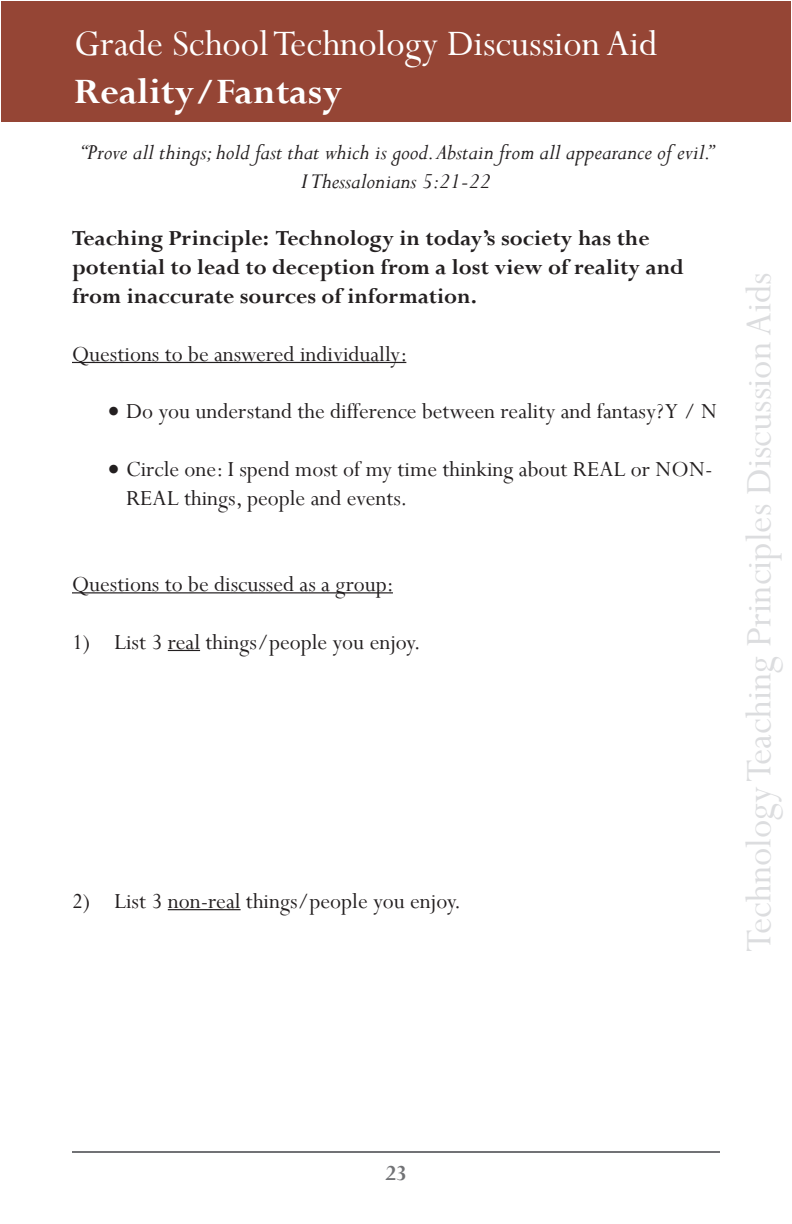
<style>
.page{position:relative;width:792px;height:1224px;background:#fff}
.page>*{position:absolute;margin:0;border:0;box-sizing:border-box;transform-origin:0 0}
.t1{font:40px "Perpetua";color:#dcdddf}
.Endnote_Text{font:40px "Perpetua";color:#fff}
.Endnote_Text-2{font:700 40px "Perpetua";color:#fff}
.Endnote_Text-3{font:24px/28.8px "Perpetua";color:#231f20}
.Endnote_Text-4{font:700 24px/28.8px "Perpetua";color:#231f20}
.Endnote_Text-5{font:italic 24px "Perpetua";color:#231f20}
.t2{font:700 24px "Perpetua";color:#717275}
</style>
<div class="page">
<hr style="left:72px;top:1151px;width:648px;height:2px;background:#717275">
<hr style="left:72px;top:362px;width:334px;height:1px;background:#231f20">
<hr style="left:72px;top:592px;width:321px;height:1px;background:#231f20">
<hr style="left:168px;top:650px;width:32px;height:1px;background:#231f20">
<hr style="left:168px;top:909px;width:73px;height:1px;background:#231f20">
<div style="left:1px;top:1px;width:790px;height:120px;background:#954535"></div>
<p class="Endnote_Text" style="left:74px;top:18px;width:585px">Grade School Technology Discussion Aid</p>
<p class="Endnote_Text-2" style="left:74px;top:66px;width:270px">Reality/Fantasy</p>
<p class="Endnote_Text-5" style="left:81px;top:137px;width:634px">“Prove all things; hold fast that which is good. Abstain from all appearance of evil.”</p>
<p class="Endnote_Text-5" style="left:301px;top:166px;width:191px">I Thessalonians 5:21-22</p>
<p class="Endnote_Text-4" style="left:72px;top:224px;width:613px">Teaching Principle: Technology in today’s society has the potential to lead to deception from a lost view of reality and from inaccurate sources of information.</p>
<p class="Endnote_Text-3" style="left:72px;top:339px;width:337px">Questions to be answered individually:</p>
<p class="Endnote_Text-3" style="left:108px;top:397px;width:611px">• Do you understand the difference between reality and fantasy? Y / N</p>
<p class="Endnote_Text-3" style="left:126px;top:454px;width:588px;text-indent:-18px">• Circle one: I spend most of my time thinking about REAL or NON-<br>REAL things, people and events.</p>
<p class="Endnote_Text-3" style="left:72px;top:569px;width:323px">Questions to be discussed as a group:</p>
<p class="Endnote_Text-3" style="left:72px;top:627px;width:350px">1) List 3 real things/people you enjoy.</p>
<p class="Endnote_Text-3" style="left:72px;top:886px;width:391px">2) List 3 non-real things/people you enjoy.</p>
<p class="t1" style="left:734px;top:952px;width:681px;rotate:-90deg">Technology Teaching Principles Discussion Aids</p>
<p class="t2" style="left:385px;top:1158px;width:23px">23</p>
</div>
